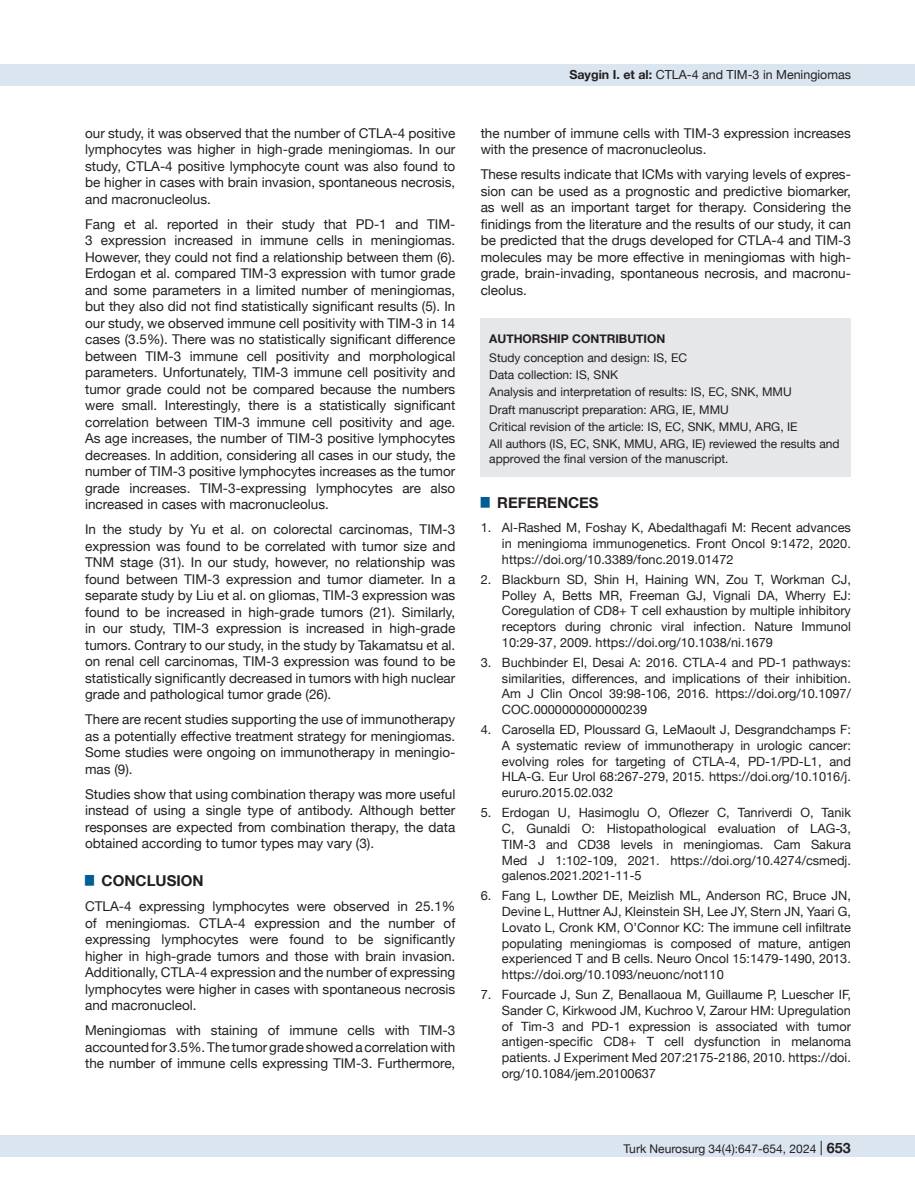
<style>
.page{position:relative;width:915px;height:1191px;background:#fff}
.page>*{position:absolute;margin:0;border:0;box-sizing:border-box;transform-origin:0 0}
.t1{font:700 15px "Helvetica Neue";color:#231f20}
.t2{font:700 15px "Helvetica Neue";color:#231f20}
.t3{font:13.5px/16.5px "Helvetica Neue";color:#231f20;text-align:justify}
.t4{font:12.75px/15.8px "Helvetica Neue";color:#231f20;text-align:justify}
.t5{font:12.45px "Helvetica Neue";color:#231f20}
.t6{font:12px/17.1px "Helvetica Neue";color:#231f20}
.t7{font:700 12px "Helvetica Neue";color:#231f20}
.s1{font-weight:700}
.s2{font-size:14.25px}
.s3{font-weight:700;font-size:14.25px}
</style>
<div class="page">
<div style="left:0;top:1135px;width:914px;height:22px;background:#dbe5f0"></div>
<div style="left:0;top:64px;width:914px;height:21px;background:#dbe5f0"></div>
<div style="left:480px;top:318px;width:370px;height:158px;background:#e6e7e9"></div>
<p class="t3" style="left:85px;top:125px;width:371px">our study, it was observed that the number of CTLA-4 positive lymphocytes was higher in high-grade meningiomas. In our study, CTLA-4 positive lymphocyte count was also found to be higher in cases with brain invasion, spontaneous necrosis, and macronucleolus.</p>
<p class="t3" style="left:85px;top:216px;width:371px">Fang et al. reported in their study that PD-1 and TIM-3 expression increased in immune cells in meningiomas.<br>However, they could not find a relationship between them (6).<br>Erdogan et al. compared TIM-3 expression with tumor grade and some parameters in a limited number of meningiomas, but they also did not find statistically significant results (5). In our study, we observed immune cell positivity with TIM-3 in 14 cases (3.5%). There was no statistically significant difference between TIM-3 immune cell positivity and morphological parameters. Unfortunately, TIM-3 immune cell positivity and tumor grade could not be compared because the numbers were small. Interestingly, there is a statistically significant correlation between TIM-3 immune cell positivity and age.<br>As age increases, the number of TIM-3 positive lymphocytes decreases. In addition, considering all cases in our study, the number of TIM-3 positive lymphocytes increases as the tumor grade increases. TIM-3-expressing lymphocytes are also increased in cases with macronucleolus.</p>
<p class="t3" style="left:85px;top:522px;width:371px">In the study by Yu et al. on colorectal carcinomas, TIM-3 expression was found to be correlated with tumor size and TNM stage (31). In our study, however, no relationship was found between TIM-3 expression and tumor diameter. In a separate study by Liu et al. on gliomas, TIM-3 expression was found to be increased in high-grade tumors (21). Similarly, in our study, TIM-3 expression is increased in high-grade tumors. Contrary to our study, in the study by Takamatsu et al. on renal cell carcinomas, TIM-3 expression was found to be statistically significantly decreased in tumors with high nuclear grade and pathological tumor grade (26).</p>
<p class="t3" style="left:85px;top:712px;width:371px">There are recent studies supporting the use of immunotherapy as a potentially effective treatment strategy for meningiomas.<br>Some studies were ongoing on immunotherapy in meningio&shy;mas (9).</p>
<p class="t3" style="left:85px;top:786px;width:371px">Studies show that using combination therapy was more useful instead of using a single type of antibody. Although better responses are expected from combination therapy, the data obtained according to tumor types may vary (3).</p>
<p class="t2" style="left:85px;top:869px;width:120px"><sup>█</sup> CONCLUSION</p>
<p class="t3" style="left:85px;top:899px;width:371px">CTLA-4 expressing lymphocytes were observed in 25.1% of meningiomas. CTLA-4 expression and the number of expressing lymphocytes were found to be significantly higher in high-grade tumors and those with brain invasion.<br>Additionally, CTLA-4 expression and the number of expressing lymphocytes were higher in cases with spontaneous necrosis and macronucleol.</p>
<p class="t3" style="left:85px;top:1023px;width:371px">Meningiomas with staining of immune cells with TIM-3 accounted for 3.5%. The tumor grade showed a correlation with the number of immune cells expressing TIM-3. Furthermore,</p>
<p class="t5" style="left:569px;top:66px;width:283px"><span class="s1">Saygin I. et al:</span> CTLA-4 and TIM-3 in Meningiomas</p>
<p class="t3" style="left:480px;top:125px;width:371px">the number of immune cells with TIM-3 expression increases with the presence of macronucleolus.</p>
<p class="t3" style="left:480px;top:167px;width:371px">These results indicate that ICMs with varying levels of expres&shy;sion can be used as a prognostic and predictive biomarker, as well as an important target for therapy. Considering the finidings from the literature and the results of our study, it can be predicted that the drugs developed for CTLA-4 and TIM-3 molecules may be more effective in meningiomas with high&shy;grade, brain-invading, spontaneous necrosis, and macronu&shy;cleolus.</p>
<p class="t7" style="left:489px;top:329px;width:177px">AUTHORSHIP CONTRIBUTION</p>
<p class="t6" style="left:489px;top:350px;width:352px">Study conception and design: IS, EC<br>Data collection: IS, SNK<br>Analysis and interpretation of results: IS, EC, SNK, MMU<br>Draft manuscript preparation: ARG, IE, MMU<br>Critical revision of the article: IS, EC, SNK, MMU, ARG, IE<br>All authors (IS, EC, SNK, MMU, ARG, IE) reviewed the results and</p>
<p class="t6" style="left:489px;top:451px;width:241px">approved the final version of the manuscript.</p>
<p class="t1" style="left:480px;top:491px;width:119px"><sup>█</sup> REFERENCES</p>
<p class="t4" style="left:502px;top:521px;width:350px;text-indent:-21px">1. Al-Rashed M, Foshay K, Abedalthagafi M: Recent advances in meningioma immunogenetics. Front Oncol 9:1472, 2020. https://doi.org/10.3389/fonc.2019.01472</p>
<p class="t4" style="left:502px;top:572px;width:350px;text-indent:-21px">2. Blackburn SD, Shin H, Haining WN, Zou T, Workman CJ, Polley A, Betts MR, Freeman GJ, Vignali DA, Wherry EJ:<br>Coregulation of CD8+ T cell exhaustion by multiple inhibitory receptors during chronic viral infection. Nature Immunol 10:29-37, 2009. https://doi.org/10.1038/ni.1679</p>
<p class="t4" style="left:502px;top:655px;width:350px;text-indent:-21px">3. Buchbinder EI, Desai A: 2016. CTLA-4 and PD-1 pathways: similarities, differences, and implications of their inhibition.<br>Am J Clin Oncol 39:98-106, 2016. https://doi.org/10.1097/ COC.0000000000000239</p>
<p class="t4" style="left:502px;top:722px;width:350px;text-indent:-21px">4. Carosella ED, Ploussard G, LeMaoult J, Desgrandchamps F:<br>A systematic review of immunotherapy in urologic cancer: evolving roles for targeting of CTLA-4, PD-1/PD-L1, and HLA-G. Eur Urol 68:267-279, 2015. https://doi.org/10.1016/j. eururo.2015.02.032</p>
<p class="t4" style="left:502px;top:805px;width:350px;text-indent:-21px">5. Erdogan U, Hasimoglu O, Oflezer C, Tanriverdi O, Tanik C, Gunaldi O: Histopathological evaluation of LAG-3, TIM-3 and CD38 levels in meningiomas. Cam Sakura Med J 1:102-109, 2021. https://doi.org/10.4274/csmedj. galenos.2021.2021-11-5</p>
<p class="t4" style="left:502px;top:888px;width:350px;text-indent:-21px">6. Fang L, Lowther DE, Meizlish ML, Anderson RC, Bruce JN, Devine L, Huttner AJ, Kleinstein SH, Lee JY, Stern JN, Yaari G, Lovato L, Cronk KM, O’Connor KC: The immune cell infiltrate populating meningiomas is composed of mature, antigen experienced T and B cells. Neuro Oncol 15:1479-1490, 2013. https://doi.org/10.1093/neuonc/not110</p>
<p class="t4" style="left:502px;top:987px;width:350px;text-indent:-21px">7. Fourcade J, Sun Z, Benallaoua M, Guillaume P, Luescher IF, Sander C, Kirkwood JM, Kuchroo V, Zarour HM: Upregulation of Tim-3 and PD-1 expression is associated with tumor antigen-specific CD8+ T cell dysfunction in melanoma patients. J Experiment Med 207:2175-2186, 2010. https://doi. org/10.1084/jem.20100637</p>
<p class="t6" style="left:623px;top:1141px;width:250px">Turk Neurosurg 34(4):647-654, 2024 <span class="s2">|</span> <span class="s3">653653</span></p>
</div>
